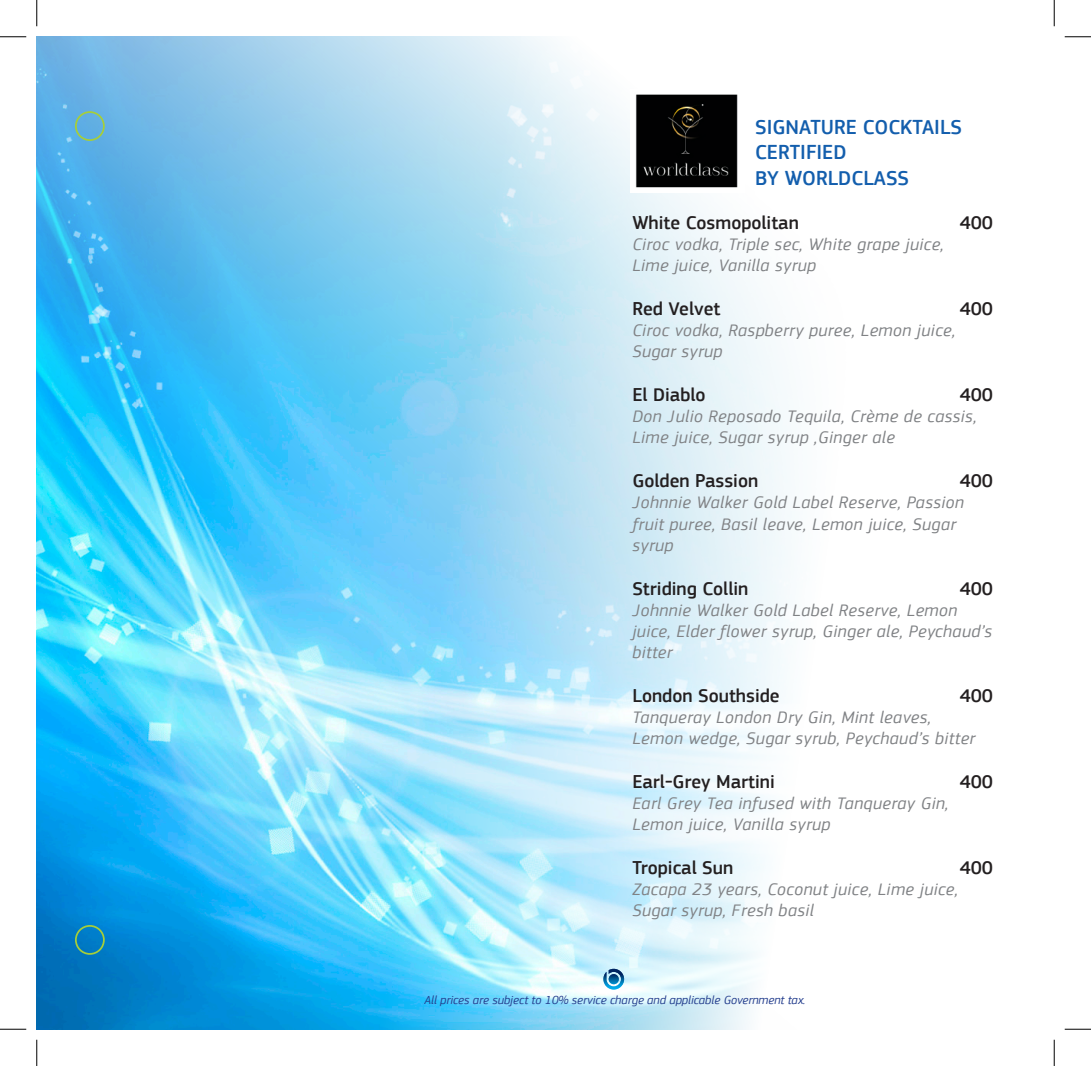
<style>
.page{position:relative;width:1091px;height:1066px;background:#fff}
.page>*{position:absolute;margin:0;border:0;box-sizing:border-box;transform-origin:0 0}
.t1{font:500 21px/25.2px "PF Square Sans Pro";color:#135ead}
.t2{font:500 19.25px "PF Square Sans Pro";color:#231f20}
.t3{font:italic 17.5px/21px "PF Square Sans Pro";letter-spacing:.025em;color:#808285}
.t4{font:italic 12.25px "PF Square Sans Pro";color:#253f8e}
</style>
<div class="page">
<img style="left:37px;top:37px;width:755px;height:992px">
<img style="left:630px;top:90px;width:114px;height:102px">
<svg style="left:603px;top:968px;width:21px;height:21px"></svg>
<div style="left:75px;top:111px;width:30px;height:30px;border:2px solid #a6ce39;border-radius:50%"></div>
<div style="left:75px;top:925px;width:30px;height:29px;border:2px solid #a6ce39;border-radius:50%"></div>
<svg style="left:0;top:36px;width:26px;height:1px"></svg>
<svg style="left:1064px;top:36px;width:26px;height:1px"></svg>
<svg style="left:0;top:1029px;width:26px;height:1px"></svg>
<svg style="left:1064px;top:1029px;width:26px;height:1px"></svg>
<svg style="left:36px;top:0;width:1px;height:26px"></svg>
<svg style="left:36px;top:1039px;width:1px;height:27px"></svg>
<svg style="left:1053px;top:0;width:1px;height:26px"></svg>
<svg style="left:1053px;top:1039px;width:1px;height:27px"></svg>
<p class="t1" style="left:755px;top:115px;width:208px">SIGNATURE COCKTAILS<br>CERTIFIED<br>BY WORLDCLASS</p>
<p class="t2" style="left:632px;top:211px;width:168px">White Cosmopolitan</p>
<p class="t2" style="left:959px;top:211px;width:35px">400</p>
<p class="t3" style="left:632px;top:234px;width:313px">Ciroc vodka, Triple sec, White grape juice,<br>Lime juice, Vanilla syrup</p>
<p class="t2" style="left:632px;top:298px;width:90px">Red Velvet</p>
<p class="t2" style="left:959px;top:298px;width:35px">400</p>
<p class="t3" style="left:632px;top:320px;width:325px">Ciroc vodka, Raspberry puree, Lemon juice,<br>Sugar syrup</p>
<p class="t2" style="left:632px;top:384px;width:75px">El Diablo</p>
<p class="t2" style="left:959px;top:384px;width:35px">400</p>
<p class="t3" style="left:632px;top:406px;width:346px">Don Julio Reposado Tequila, Crème de cassis,<br>Lime juice, Sugar syrup ,Ginger ale</p>
<p class="t2" style="left:632px;top:470px;width:127px">Golden Passion</p>
<p class="t2" style="left:959px;top:470px;width:35px">400</p>
<p class="t3" style="left:632px;top:492px;width:333px">Johnnie Walker Gold Label Reserve, Passion fruit puree, Basil leave, Lemon juice, Sugar syrup</p>
<p class="t2" style="left:632px;top:577px;width:118px">Striding Collin</p>
<p class="t2" style="left:959px;top:577px;width:35px">400</p>
<p class="t3" style="left:632px;top:599px;width:361px">Johnnie Walker Gold Label Reserve, Lemon juice, Elder flower syrup, Ginger ale, Peychaud’s bitter</p>
<p class="t2" style="left:632px;top:684px;width:149px">London Southside</p>
<p class="t2" style="left:959px;top:684px;width:35px">400</p>
<p class="t3" style="left:632px;top:706px;width:344px">Tanqueray London Dry Gin, Mint leaves,<br>Lemon wedge, Sugar syrub, Peychaud’s bitter</p>
<p class="t2" style="left:632px;top:770px;width:144px">Earl-Grey Martini</p>
<p class="t2" style="left:959px;top:770px;width:35px">400</p>
<p class="t3" style="left:632px;top:792px;width:318px">Earl Grey Tea infused with Tanqueray Gin,<br>Lemon juice, Vanilla syrup</p>
<p class="t2" style="left:632px;top:856px;width:102px">Tropical Sun</p>
<p class="t2" style="left:959px;top:856px;width:35px">400</p>
<p class="t3" style="left:632px;top:879px;width:327px">Zacapa 23 years, Coconut juice, Lime juice,<br>Sugar syrup, Fresh basil</p>
<p class="t4" style="left:424px;top:993px;width:383px">All prices are subject to 10% service charge and applicable Government tax.</p>
</div>
